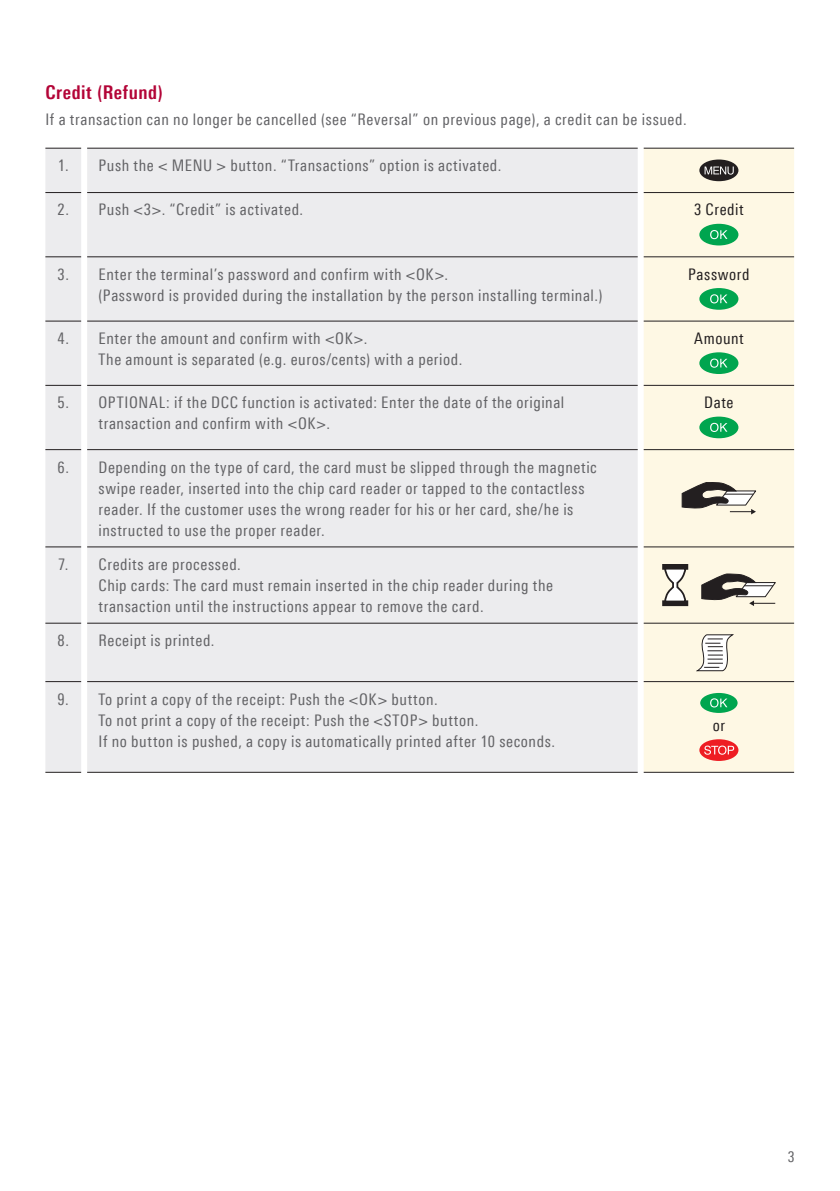
<style>
.page{position:relative;width:840px;height:1191px;background:#fff}
.page>*{position:absolute;margin:0;border:0;box-sizing:border-box;transform-origin:0 0}
.t1{font:700 19px "Linotype Univers 620 Cn";letter-spacing:.03em;color:#b30437}
.t2{font:16px/21px "Linotype Univers 420 Cn";letter-spacing:.035em;color:#636366}
.t3{font:16px "Linotype Univers 420 Cn";letter-spacing:.04em;color:#231f20}
.t4{font:15px "Linotype Univers 420 Cn";color:#636366}
</style>
<div class="page">
<div style="left:45px;top:148px;width:592px;height:624px;background:#ececee"></div>
<div style="left:643px;top:149px;width:150px;height:623px;background:#fef8e4"></div>
<hr style="left:45px;top:148px;width:36px;height:1px;background:#231f20">
<hr style="left:87px;top:148px;width:550px;height:1px;background:#231f20">
<hr style="left:643px;top:148px;width:150px;height:1px;background:#231f20">
<hr style="left:45px;top:192px;width:36px;height:1px;background:#231f20">
<hr style="left:87px;top:192px;width:550px;height:1px;background:#231f20">
<hr style="left:643px;top:192px;width:150px;height:1px;background:#231f20">
<hr style="left:45px;top:256px;width:36px;height:1px;background:#231f20">
<hr style="left:87px;top:256px;width:550px;height:1px;background:#231f20">
<hr style="left:643px;top:256px;width:150px;height:1px;background:#231f20">
<hr style="left:45px;top:321px;width:36px;height:1px;background:#231f20">
<hr style="left:87px;top:321px;width:550px;height:1px;background:#231f20">
<hr style="left:643px;top:321px;width:150px;height:1px;background:#231f20">
<hr style="left:45px;top:385px;width:36px;height:1px;background:#231f20">
<hr style="left:87px;top:385px;width:550px;height:1px;background:#231f20">
<hr style="left:643px;top:385px;width:150px;height:1px;background:#231f20">
<hr style="left:45px;top:449px;width:36px;height:1px;background:#231f20">
<hr style="left:87px;top:449px;width:550px;height:1px;background:#231f20">
<hr style="left:643px;top:449px;width:150px;height:1px;background:#231f20">
<hr style="left:45px;top:546px;width:36px;height:1px;background:#231f20">
<hr style="left:87px;top:546px;width:550px;height:1px;background:#231f20">
<hr style="left:643px;top:546px;width:150px;height:1px;background:#231f20">
<hr style="left:45px;top:623px;width:36px;height:1px;background:#231f20">
<hr style="left:87px;top:623px;width:550px;height:1px;background:#231f20">
<hr style="left:643px;top:623px;width:150px;height:1px;background:#231f20">
<hr style="left:45px;top:681px;width:36px;height:1px;background:#231f20">
<hr style="left:87px;top:681px;width:550px;height:1px;background:#231f20">
<hr style="left:643px;top:681px;width:150px;height:1px;background:#231f20">
<hr style="left:45px;top:772px;width:36px;height:1px;background:#231f20">
<hr style="left:87px;top:772px;width:550px;height:1px;background:#231f20">
<hr style="left:643px;top:772px;width:150px;height:1px;background:#231f20">
<div style="left:699px;top:160px;width:38px;height:20px;background:#231f20;border-radius:50%"></div>
<div style="left:699px;top:159px;width:39px;height:22px;border:2px solid #231f20;border-radius:50%"></div>
<svg style="left:704px;top:166px;width:29px;height:9px"></svg>
<div style="left:699px;top:225px;width:38px;height:20px;background:#00a54f;border-radius:50%"></div>
<div style="left:699px;top:224px;width:39px;height:21px;border:2px solid #00a54f;border-radius:50%"></div>
<svg style="left:710px;top:230px;width:17px;height:9px"></svg>
<div style="left:699px;top:289px;width:38px;height:20px;background:#00a54f;border-radius:50%"></div>
<div style="left:699px;top:288px;width:39px;height:22px;border:2px solid #00a54f;border-radius:50%"></div>
<svg style="left:710px;top:294px;width:17px;height:9px"></svg>
<div style="left:699px;top:353px;width:38px;height:20px;background:#00a54f;border-radius:50%"></div>
<div style="left:699px;top:352px;width:39px;height:22px;border:2px solid #00a54f;border-radius:50%"></div>
<svg style="left:710px;top:358px;width:17px;height:10px"></svg>
<div style="left:699px;top:417px;width:38px;height:20px;background:#00a54f;border-radius:50%"></div>
<div style="left:699px;top:416px;width:39px;height:22px;border:2px solid #00a54f;border-radius:50%"></div>
<svg style="left:710px;top:423px;width:17px;height:9px"></svg>
<svg style="left:681px;top:482px;width:74px;height:32px;background:#a29e95"></svg>
<div style="left:661px;top:564px;width:26px;height:6px;border:2px solid #231f20"></div>
<div style="left:661px;top:600px;width:26px;height:6px;border:2px solid #231f20"></div>
<svg style="left:662px;top:567px;width:25px;height:36px"></svg>
<svg style="left:701px;top:573px;width:75px;height:33px;background:#a6a198"></svg>
<svg style="left:696px;top:634px;width:36px;height:37px"></svg>
<div style="left:699px;top:693px;width:38px;height:20px;background:#00a54f;border-radius:50%"></div>
<svg style="left:710px;top:698px;width:17px;height:9px"></svg>
<div style="left:699px;top:740px;width:38px;height:20px;background:#ee1d23;border-radius:50%"></div>
<div style="left:699px;top:739px;width:39px;height:22px;border:2px solid #ee1d23;border-radius:50%"></div>
<svg style="left:703px;top:745px;width:30px;height:9px"></svg>
<p class="t1" style="left:45px;top:81px;width:119px">Credit (Refund)</p>
<p class="t2" style="left:45px;top:109px;width:642px">If a transaction can no longer be cancelled (see “Reversal” on previous page), a credit can be issued.</p>
<p class="t2" style="left:58px;top:155px;width:445px">1. Push the &lt; MENU &gt; button. “Transactions” option is activated.</p>
<p class="t2" style="left:58px;top:199px;width:247px">2. Push &lt;3&gt;. “Credit” is activated.</p>
<p class="t3" style="left:693px;top:200px;width:51px">3 Credit</p>
<p class="t2" style="left:98px;top:263px;width:505px;text-indent:-41px">3. Enter the terminal’s password and confirm with &lt;OK&gt;.<br>(Password is provided during the installation by the person installing terminal.)</p>
<p class="t3" style="left:687px;top:265px;width:63px">Password</p>
<p class="t2" style="left:98px;top:328px;width:365px;text-indent:-41px">4. Enter the amount and confirm with &lt;OK&gt;.<br>The amount is separated (e.g. euros/cents) with a period.</p>
<p class="t3" style="left:693px;top:329px;width:51px">Amount</p>
<p class="t2" style="left:98px;top:392px;width:467px;text-indent:-41px">5. OPTIONAL: if the DCC function is activated: Enter the date of the original transaction and confirm with &lt;OK&gt;.</p>
<p class="t3" style="left:703px;top:393px;width:31px">Date</p>
<p class="t2" style="left:98px;top:456px;width:499px;text-indent:-41px">6. Depending on the type of card, the card must be slipped through the magnetic swipe reader, inserted into the chip card reader or tapped to the contactless reader. If the customer uses the wrong reader for his or her card, she/he is instructed to use the proper reader.</p>
<p class="t2" style="left:98px;top:553px;width:456px;text-indent:-40px">7. Credits are processed.<br>Chip cards: The card must remain inserted in the chip reader during the transaction until the instructions appear to remove the card.</p>
<p class="t2" style="left:57px;top:630px;width:158px">8. Receipt is printed.</p>
<p class="t2" style="left:98px;top:688px;width:458px;text-indent:-41px">9. To print a copy of the receipt: Push the &lt;OK&gt; button.<br>To not print a copy of the receipt: Push the &lt;STOP&gt; button.<br>If no button is pushed, a copy is automatically printed after 10 seconds.</p>
<p class="t3" style="left:712px;top:716px;width:14px">or</p>
<p class="t4" style="left:787px;top:1148px;width:8px">3</p>
</div>
